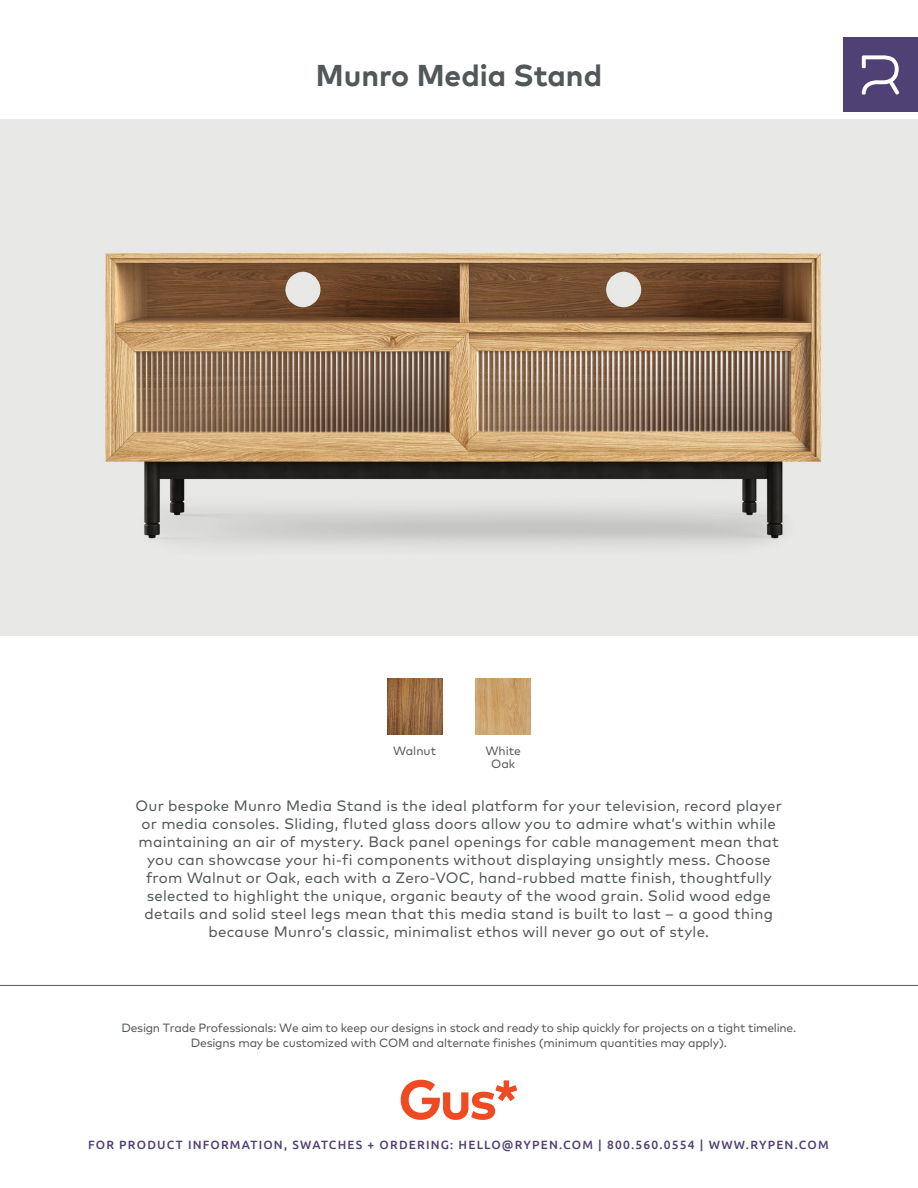
<style>
.page{position:relative;width:918px;height:1188px;background:#fff}
.page>*{position:absolute;margin:0;border:0;box-sizing:border-box;transform-origin:0 0}
.Product_Title{font:700 30px "Mark";color:#525759}
.Description{font:15px "Mark Pro";letter-spacing:.015em;color:#525759}
.In_Stock_copy{font:12px/15px "Mark Pro";letter-spacing:-.02em;color:#525759;text-align:center}
.t1{font:500 12px "Ubuntu";letter-spacing:.1em;color:#4f4174}
.t2{font:12px "Mark Pro";color:#545759}
</style>
<div class="page">
<img style="left:0;top:119px;width:918px;height:516px">
<hr style="left:0;top:985px;width:918px;height:1px;background:#545759">
<img style="left:387px;top:679px;width:55px;height:55px">
<img style="left:476px;top:679px;width:55px;height:55px">
<div style="left:843px;top:38px;width:75px;height:74px;background:#4f4174"></div>
<svg style="left:862px;top:55px;width:37px;height:40px"></svg>
<svg style="left:401px;top:1080px;width:116px;height:40px"></svg>
<p class="Product_Title" style="left:316px;top:56px;width:288px">Munro Media Stand</p>
<p class="t2" style="left:393px;top:741px;width:44px">Walnut</p>
<p class="t2" style="left:485px;top:741px;width:37px">White</p>
<p class="t2" style="left:491px;top:755px;width:26px">Oak</p>
<p class="Description" style="left:136px;top:794px;width:648px">Our bespoke Munro Media Stand is the ideal platform for your television, record player</p>
<p class="Description" style="left:142px;top:812px;width:636px">or media consoles. Sliding, fluted glass doors allow you to admire what’s within while</p>
<p class="Description" style="left:139px;top:830px;width:642px">maintaining an air of mystery. Back panel openings for cable management mean that</p>
<p class="Description" style="left:147px;top:848px;width:625px">you can showcase your hi-fi components without displaying unsightly mess. Choose</p>
<p class="Description" style="left:146px;top:866px;width:627px">from Walnut or Oak, each with a Zero-VOC, hand-rubbed matte finish, thoughtfully</p>
<p class="Description" style="left:147px;top:884px;width:625px">selected to highlight the unique, organic beauty of the wood grain. Solid wood edge</p>
<p class="Description" style="left:145px;top:902px;width:630px">details and solid steel legs mean that this media stand is built to last – a good thing</p>
<p class="Description" style="left:209px;top:920px;width:502px">because Munro’s classic, minimalist ethos will never go out of style.</p>
<p class="In_Stock_copy" style="left:121px;top:1019px;width:676px">Design Trade Professionals: We aim to keep our designs in stock and ready to ship quickly for projects on a tight timeline.<br>Designs may be customized with COM and alternate finishes (minimum quantities may apply).</p>
<p class="t1" style="left:88px;top:1137px;width:742px">FOR PRODUCT INFORMATION, SWATCHES + ORDERING: HELLO@RYPEN.COM | 800.560.0554 | WWW.RYPEN.COM</p>
</div>
